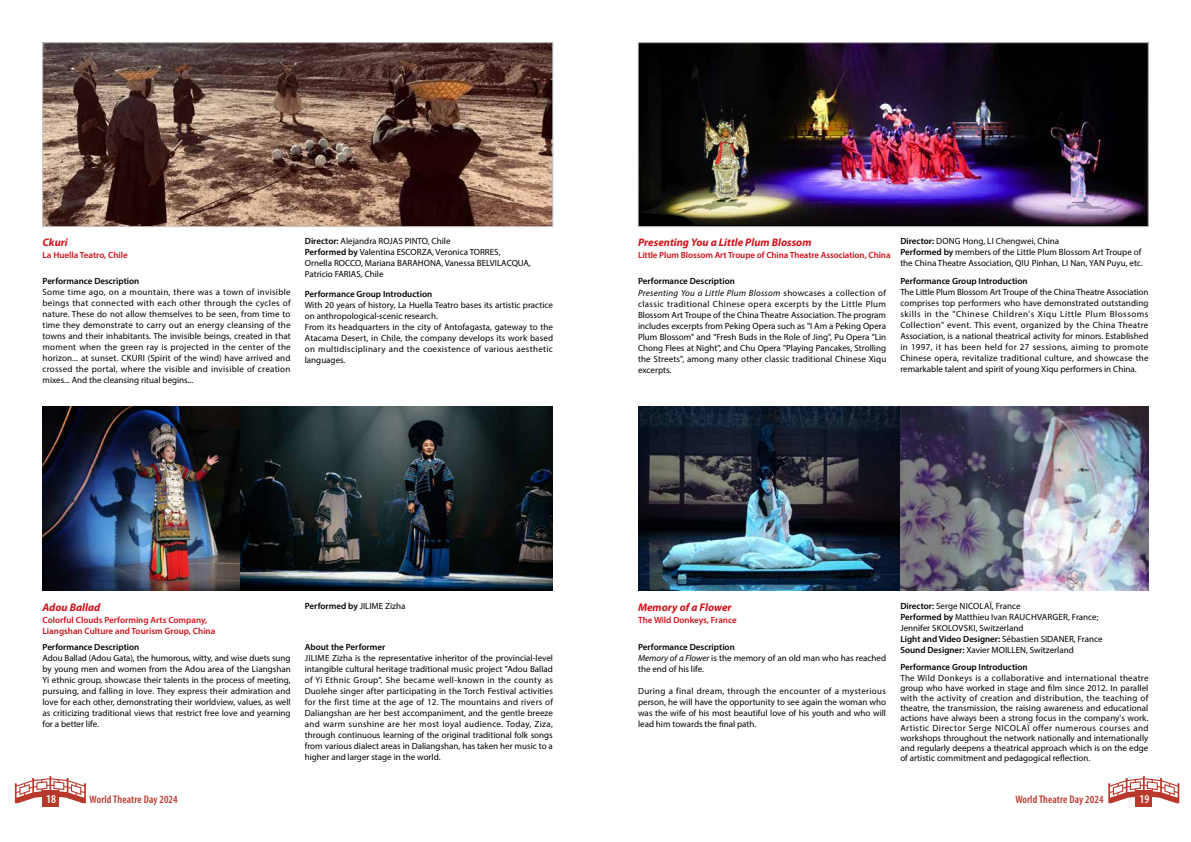
<style>
.page{position:relative;width:1191px;height:842px;background:#fff}
.page>*{position:absolute;margin:0;border:0;box-sizing:border-box;transform-origin:0 0}
.t1{font:600 condensed 12px "Myriad Pro";color:#fff}
.t2{font:italic 700 11px "Myriad Pro";color:#d0121b}
.t3{font:600 condensed 11px "Myriad Pro";letter-spacing:.01em;color:#b9382c}
.t4{font:9px/11px "Myriad Pro";color:#000;text-align:justify}
.t5{font:600 9px/11px "Myriad Pro";letter-spacing:-.005em;color:#d0121b}
.t6{font:600 9px "Myriad Pro";color:#000}
.t7{font:italic 9px/12px "Myriad Pro";letter-spacing:.03em;color:#000}
.s1{font-weight:600}
.s2{font-weight:600;font-style:normal}
.s3{font-style:normal}
.s4{font-weight:400}
.s5{font-style:italic}
</style>
<div class="page">
<svg style="left:15px;top:776px;width:71px;height:27px"></svg>
<div style="left:42px;top:790px;width:17px;height:16px;background:#b9382c"></div>
<svg style="left:1108px;top:776px;width:71px;height:27px"></svg>
<div style="left:1135px;top:790px;width:17px;height:16px;background:#b9382c"></div>
<img style="left:638px;top:407px;width:262px;height:184px">
<img style="left:900px;top:407px;width:248px;height:184px">
<img style="left:43px;top:407px;width:198px;height:184px">
<img style="left:241px;top:407px;width:312px;height:184px">
<img style="left:640px;top:45px;width:506px;height:179px">
<div style="left:638px;top:43px;width:510px;height:184px;border:1px solid #c9caca"></div>
<img style="left:45px;top:45px;width:506px;height:180px">
<div style="left:43px;top:43px;width:510px;height:184px;border:1px solid #c9caca"></div>
<p class="t4" style="left:305px;top:235px;width:227px;text-align:left"><span class="s1">Director:</span> Alejandra ROJAS PINTO, Chile<br><span class="s1">Performed by</span> Valentina ESCORZA, Veronica TORRES,<br>Ornella ROCCO, Mariana BARAHONA, Vanessa BELVILACQUA, Patricio FARIAS, Chile</p>
<p class="t2" style="left:43px;top:236px;width:27px">Ckuri</p>
<p class="t5" style="left:43px;top:249px;width:87px">La Huella Teatro, Chile</p>
<p class="t6" style="left:43px;top:275px;width:98px">Performance Description</p>
<p class="t4" style="left:43px;top:286px;width:250px">Some time ago, on a mountain, there was a town of invisible beings that connected with each other through the cycles of nature. These do not allow themselves to be seen, from time to time they demonstrate to carry out an energy cleansing of the towns and their inhabitants. The invisible beings, created in that moment when the green ray is projected in the center of the horizon... at sunset. CKURI (Spirit of the wind) have arrived and crossed the portal, where the visible and invisible of creation mixes... And the cleansing ritual begins...</p>
<p class="t6" style="left:305px;top:288px;width:129px">Performance Group Introduction</p>
<p class="t4" style="left:305px;top:299px;width:250px;text-align:left">With 20 years of history, La Huella Teatro bases its artistic practice on anthropological-scenic research.<br>From its headquarters in the city of Antofagasta, gateway to the Atacama Desert, in Chile, the company develops its work based on multidisciplinary and the coexistence of various aesthetic languages.</p>
<p class="t2" style="left:638px;top:236px;width:175px">Presenting You a Little Plum Blossom</p>
<p class="t5" style="left:638px;top:249px;width:254px">Little Plum Blossom Art Troupe of China Theatre Association, China</p>
<p class="t7" style="left:638px;top:274px;width:249px"><span class="s2">Performance Description<br></span>Presenting You a Little Plum Blossom <span class="s3">showcases a collection of</span></p>
<p class="t4" style="left:638px;top:298px;width:250px">classic traditional Chinese opera excerpts by the Little Plum Blossom Art Troupe of the China Theatre Association. The program includes excerpts from Peking Opera such as "I Am a Peking Opera Plum Blossom" and "Fresh Buds in the Role of Jing", Pu Opera "Lin Chong Flees at Night", and Chu Opera "Playing Pancakes, Strolling the Streets", among many other classic traditional Chinese Xiqu excerpts.</p>
<p class="t4" style="left:900px;top:235px;width:244px;text-align:left"><span class="s1">Director:</span> DONG Hong, LI Chengwei, China<br><span class="s1">Performed by</span> members of the Little Plum Blossom Art Troupe of the China Theatre Association, QIU Pinhan, LI Nan, YAN Puyu, etc.</p>
<p class="t6" style="left:900px;top:275px;width:129px">Performance Group Introduction</p>
<p class="t4" style="left:900px;top:286px;width:250px">The Little Plum Blossom Art Troupe of the China Theatre Association comprises top performers who have demonstrated outstanding skills in the "Chinese Children's Xiqu Little Plum Blossoms Collection" event. This event, organized by the China Theatre Association, is a national theatrical activity for minors. Established in 1997, it has been held for 27 sessions, aiming to promote Chinese opera, revitalize traditional culture, and showcase the remarkable talent and spirit of young Xiqu performers in China.</p>
<p class="t2" style="left:43px;top:601px;width:59px">Adou Ballad</p>
<p class="t5" style="left:43px;top:614px;width:174px">Colorful Clouds Performing Arts Company,<br>Liangshan Culture and Tourism Group, China</p>
<p class="t6" style="left:43px;top:641px;width:98px">Performance Description</p>
<p class="t4" style="left:43px;top:652px;width:250px">Adou Ballad (Adou Gata), the humorous, witty, and wise duets sung by young men and women from the Adou area of the Liangshan Yi ethnic group, showcase their talents in the process of meeting, pursuing, and falling in love. They express their admiration and love for each other, demonstrating their worldview, values, as well as criticizing traditional views that restrict free love and yearning for a better life.</p>
<p class="t6" style="left:305px;top:600px;width:102px">Performed by <span class="s4">JILIME Zizha</span></p>
<p class="t6" style="left:305px;top:641px;width:82px">About the Performer</p>
<p class="t4" style="left:305px;top:652px;width:250px">JILIME Zizha is the representative inheritor of the provincial-level intangible cultural heritage traditional music project "Adou Ballad of Yi Ethnic Group". She became well-known in the county as Duolehe singer after participating in the Torch Festival activities for the first time at the age of 12. The mountains and rivers of Daliangshan are her best accompaniment, and the gentle breeze and warm sunshine are her most loyal audience. Today, Ziza, through continuous learning of the original traditional folk songs from various dialect areas in Daliangshan, has taken her music to a higher and larger stage in the world.</p>
<p class="t2" style="left:638px;top:601px;width:95px">Memory of a Flower</p>
<p class="t5" style="left:638px;top:614px;width:100px">The Wild Donkeys, France</p>
<p class="t4" style="left:638px;top:641px;width:250px;text-align:left"><span class="s1">Performance Description<br></span><span class="s5">Memory of a Flower</span> is the memory of an old man who has reached the end of his life.</p>
<p class="t4" style="left:638px;top:685px;width:250px">During a final dream, through the encounter of a mysterious person, he will have the opportunity to see again the woman who was the wife of his most beautiful love of his youth and who will lead him towards the final path.</p>
<p class="t4" style="left:900px;top:600px;width:204px;text-align:left"><span class="s1">Director:</span> Serge NICOLAÏ, France<br><span class="s1">Performed by</span> Matthieu Ivan RAUCHVARGER, France; Jennifer SKOLOVSKI, Switzerland<br><span class="s1">Light and Video Designer:</span> Sébastien SIDANER, France <span class="s1">Sound Designer:</span> Xavier MOILLEN, Switzerland</p>
<p class="t6" style="left:900px;top:661px;width:129px">Performance Group Introduction</p>
<p class="t4" style="left:900px;top:672px;width:250px;line-height:10px">The Wild Donkeys is a collaborative and international theatre group who have worked in stage and film since 2012. In parallel with the activity of creation and distribution, the teaching of theatre, the transmission, the raising awareness and educational actions have always been a strong focus in the company's work.<br>Artistic Director Serge NICOLAÏ offer numerous courses and workshops throughout the network nationally and internationally and regularly deepens a theatrical approach which is on the edge of artistic commitment and pedagogical reflection.</p>
<h1 class="t1" style="left:46px;top:791px;width:11px">18</h1>
<p class="t3" style="left:90px;top:793px;width:90px">World Theatre Day 2024</p>
<p class="t3" style="left:1015px;top:793px;width:90px">World Theatre Day 2024</p>
<h1 class="t1" style="left:1139px;top:791px;width:11px">19</h1>
</div>
